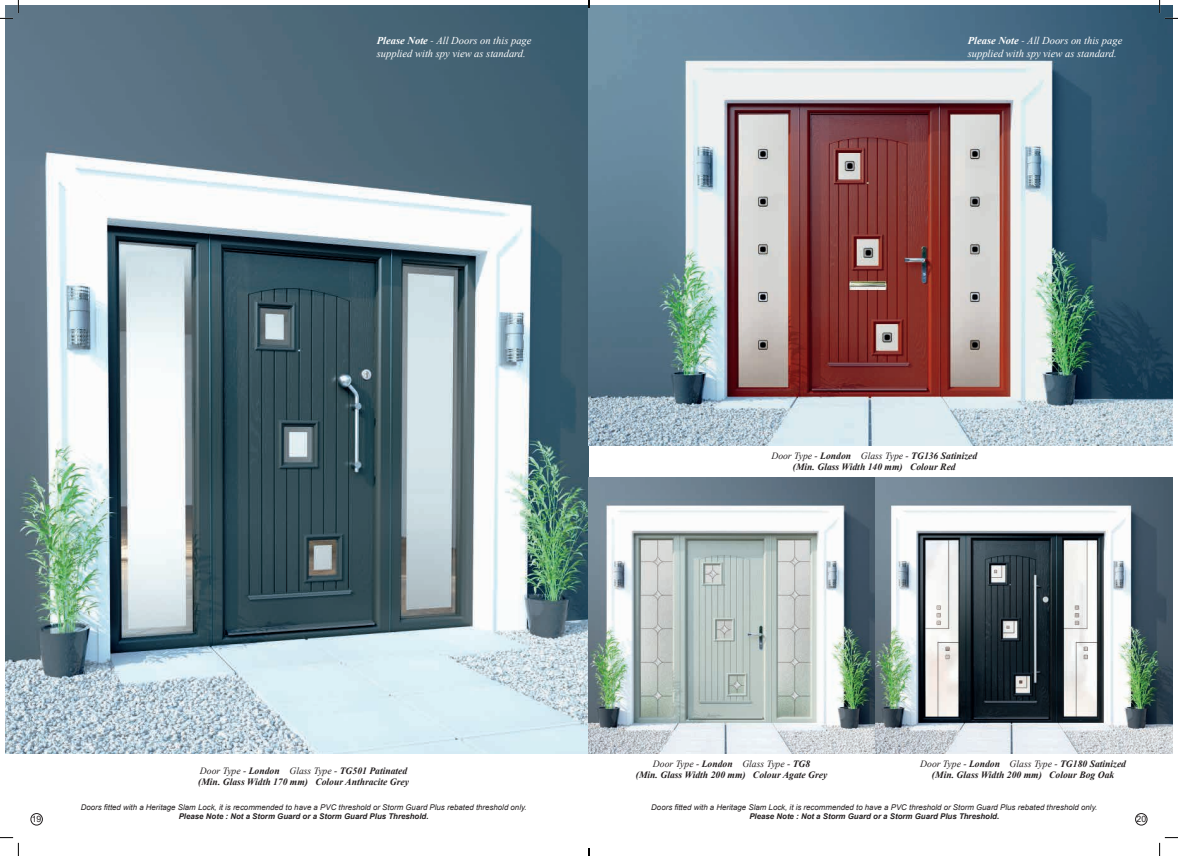
<style>
.page{position:relative;width:1178px;height:856px;background:#fff}
.page>*{position:absolute;margin:0;border:0;box-sizing:border-box;transform-origin:0 0}
.t1{font:italic 10.5px/12.6px "Times New Roman";color:#fff}
.t2{font:italic 700 9.62px/11.5px "Times New Roman";color:#231f20;text-align:center}
.t3{font:8.75px "Arial";color:#231f20}
.t4{font:italic 7.88px "Arial";color:#231f20}
.t5{font:italic 700 7.88px "Arial";color:#231f20}
.s1{font-weight:700}
.s2{font-family:"Minion Pro";font-style:normal}
.s3{font-weight:400}
</style>
<div class="page">
<img style="left:6px;top:6px;width:583px;height:747px">
<img style="left:589px;top:6px;width:583px;height:439px">
<img style="left:589px;top:477px;width:583px;height:276px">
<div style="left:31px;top:813px;width:12px;height:11px;border:1px solid #231f20;border-radius:50%"></div>
<div style="left:1135px;top:813px;width:12px;height:11px;border:1px solid #231f20;border-radius:50%"></div>
<svg style="left:0;top:0;width:19px;height:19px"></svg>
<svg style="left:0;top:837px;width:19px;height:18px"></svg>
<svg style="left:1159px;top:0;width:19px;height:19px"></svg>
<svg style="left:1159px;top:837px;width:19px;height:18px"></svg>
<svg style="left:588px;top:0;width:2px;height:8px"></svg>
<svg style="left:588px;top:848px;width:2px;height:7px"></svg>
<p class="t1" style="left:377px;top:34px;width:156px"><span class="s1">Please Note</span> <span class="s2">-</span> All Doors on this page supplied with spy view as standard.</p>
<p class="t1" style="left:968px;top:34px;width:156px"><span class="s1">Please Note</span> <span class="s2">-</span> All Doors on this page supplied with spy view as standard.</p>
<p class="t2" style="left:771px;top:449px;width:207px"><span class="s3">Door Type -</span> London <span class="s3">Glass Type -</span> TG136 Satinized (Min. Glass Width 140 mm) Colour Red</p>
<p class="t2" style="left:198px;top:764px;width:212px;text-align:left"><span class="s3">Door Type -</span> London <span class="s3">Glass Type -</span> TG501 Patinated (Min. Glass Width 170 mm) Colour Anthracite Grey</p>
<p class="t2" style="left:920px;top:757px;width:207px"><span class="s3">Door Type -</span> London <span class="s3">Glass Type -</span> TG180 Satinized (Min. Glass Width 200 mm) Colour Bog Oak</p>
<p class="t2" style="left:636px;top:757px;width:193px"><span class="s3">Door Type -</span> London <span class="s3">Glass Type -</span> TG8<br>(Min. Glass Width 200 mm) Colour Agate Grey</p>
<p class="t4" style="left:81px;top:801px;width:447px">Doors fitted with a Heritage Slam Lock, it is recommended to have a PVC threshold or Storm Guard Plus rebated threshold only.</p>
<p class="t5" style="left:179px;top:811px;width:251px">Please Note : Not a Storm Guard or a Storm Guard Plus Threshold.</p>
<p class="t4" style="left:651px;top:801px;width:447px">Doors fitted with a Heritage Slam Lock, it is recommended to have a PVC threshold or Storm Guard Plus rebated threshold only.</p>
<p class="t5" style="left:749px;top:811px;width:251px">Please Note : Not a Storm Guard or a Storm Guard Plus Threshold.</p>
<p class="t3" style="left:32px;top:812px;width:11px">19</p>
<p class="t3" style="left:1136px;top:812px;width:11px">20</p>
</div>
